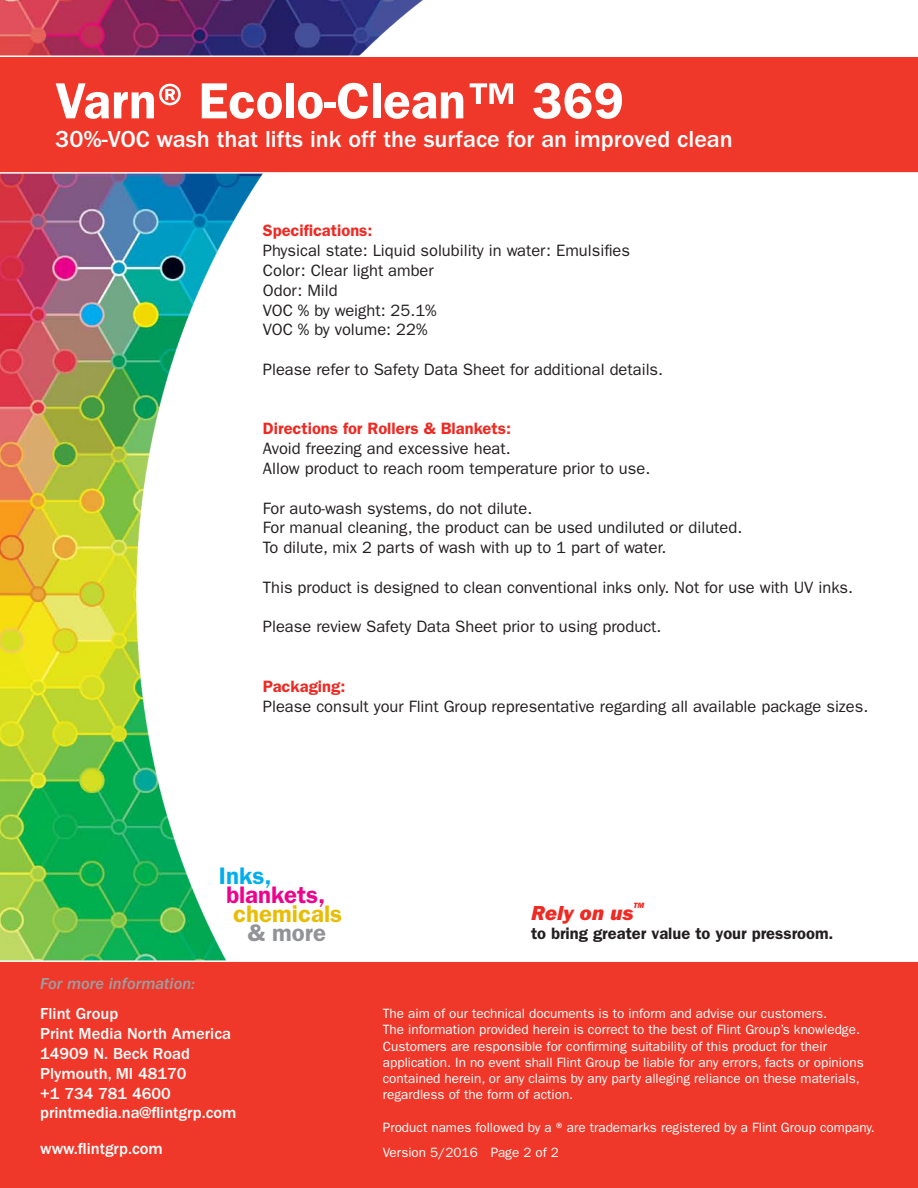
<style>
.page{position:relative;width:918px;height:1188px;background:#fff}
.page>*{position:absolute;margin:0;border:0;box-sizing:border-box;transform-origin:0 0}
.t1{font:600 51px "ITC Franklin Gothic Std";color:#fff}
.t2{font:500 24px "ITC Franklin Gothic Std";color:#fff}
.t3{font:600 24px "ITC Franklin Gothic Std";color:#ed028c}
.t4{font:600 24px "ITC Franklin Gothic Std";color:#e8bd06}
.t5{font:600 24px "ITC Franklin Gothic Std";color:#00aeef}
.t6{font:600 24px "ITC Franklin Gothic Std";color:#919396}
.t7{font:21px "ITC Franklin Gothic Std Hvy It";color:#ee2a23}
.t8{font:16.5px "ITC Franklin Gothic Std";color:#231f20}
.t9{font:500 16.5px "ITC Franklin Gothic Std";color:#fff}
.t10{font:600 16.5px "ITC Franklin Gothic Std";color:#ee2a23}
.t11{font:600 16.5px "ITC Franklin Gothic Std";color:#231f20}
.t12{font:16.5px "ITC Franklin Gothic Std Med It";color:#9d9fa2}
.t13{font:13.5px/16.2px "ITC Franklin Gothic Std";color:#fff}
.t14{font:7.8px "ITC Franklin Gothic Std Hvy It";color:#ee2a23}
</style>
<div class="page">
<img style="left:0;top:0;width:423px;height:960px">
<div style="left:0;top:56px;width:918px;height:118px;background:#ef3829"></div>
<div style="left:0;top:960px;width:918px;height:228px;background:#ef3829"></div>
<div style="left:40px;top:977px;width:218px;height:203px;background:#ef3829"></div>
<p class="t1" style="left:55px;top:71px;width:570px">Varn® Ecolo-Clean™ 369</p>
<p class="t2" style="left:55px;top:126px;width:679px">30%-VOC wash that lifts ink off the surface for an improved clean</p>
<p class="t10" style="left:263px;top:221px;width:111px">Specifications:</p>
<p class="t8" style="left:263px;top:241px;width:369px">Physical state: Liquid solubility in water: Emulsifies</p>
<p class="t8" style="left:263px;top:261px;width:172px">Color: Clear light amber</p>
<p class="t8" style="left:263px;top:281px;width:76px">Odor: Mild</p>
<p class="t8" style="left:263px;top:300px;width:175px">VOC % by weight: 25.1%</p>
<p class="t8" style="left:263px;top:320px;width:166px">VOC % by volume: 22%</p>
<p class="t8" style="left:263px;top:360px;width:402px">Please refer to Safety Data Sheet for additional details.</p>
<p class="t10" style="left:263px;top:419px;width:250px">Directions for Rollers &amp; Blankets:</p>
<p class="t8" style="left:263px;top:439px;width:249px">Avoid freezing and excessive heat.</p>
<p class="t8" style="left:263px;top:459px;width:389px">Allow product to reach room temperature prior to use.</p>
<p class="t8" style="left:263px;top:498px;width:271px">For auto-wash systems, do not dilute.</p>
<p class="t8" style="left:263px;top:518px;width:481px">For manual cleaning, the product can be used undiluted or diluted.</p>
<p class="t8" style="left:263px;top:538px;width:405px">To dilute, mix 2 parts of wash with up to 1 part of water.</p>
<p class="t8" style="left:263px;top:578px;width:592px">This product is designed to clean conventional inks only. Not for use with UV inks.</p>
<p class="t8" style="left:263px;top:617px;width:400px">Please review Safety Data Sheet prior to using product.</p>
<p class="t10" style="left:263px;top:676px;width:84px">Packaging:</p>
<p class="t8" style="left:263px;top:696px;width:607px">Please consult your Flint Group representative regarding all available package sizes.</p>
<p class="t5" style="left:219px;top:861px;width:54px">Inks,</p>
<p class="t3" style="left:226px;top:881px;width:101px">blankets,</p>
<p class="t4" style="left:233px;top:900px;width:110px">chemicals</p>
<p class="t6" style="left:248px;top:919px;width:80px">&amp; more</p>
<p class="t12" style="left:40px;top:974px;width:156px">For more information:</p>
<p class="t9" style="left:40px;top:1005px;width:80px">Flint Group</p>
<p class="t9" style="left:40px;top:1024px;width:192px">Print Media North America</p>
<p class="t9" style="left:40px;top:1044px;width:151px">14909 N. Beck Road</p>
<p class="t9" style="left:40px;top:1064px;width:148px">Plymouth, MI 48170</p>
<p class="t9" style="left:40px;top:1084px;width:132px">+1 734 781 4600</p>
<p class="t9" style="left:40px;top:1104px;width:198px">printmedia.na@flintgrp.com</p>
<p class="t9" style="left:40px;top:1140px;width:124px">www.flintgrp.com</p>
<p class="t14" style="left:633px;top:901px;width:12px">TM</p>
<p class="t7" style="left:531px;top:901px;width:104px">Rely on us</p>
<p class="t11" style="left:531px;top:924px;width:304px">to bring greater value to your pressroom.</p>
<p class="t13" style="left:383px;top:1006px;width:446px">The aim of our technical documents is to inform and advise our customers.</p>
<p class="t13" style="left:383px;top:1022px;width:482px">The information provided herein is correct to the best of Flint Group’s knowledge.<br>Customers are responsible for confirming suitability of this product for their application. In no event shall Flint Group be liable for any errors, facts or opinions contained herein, or any claims by any party alleging reliance on these materials, regardless of the form of action.</p>
<p class="t13" style="left:383px;top:1119px;width:494px">Product names followed by a ® are trademarks registered by a Flint Group company.</p>
<p class="t13" style="left:383px;top:1144px;width:178px">Version 5/2016 Page 2 of 2</p>
</div>
